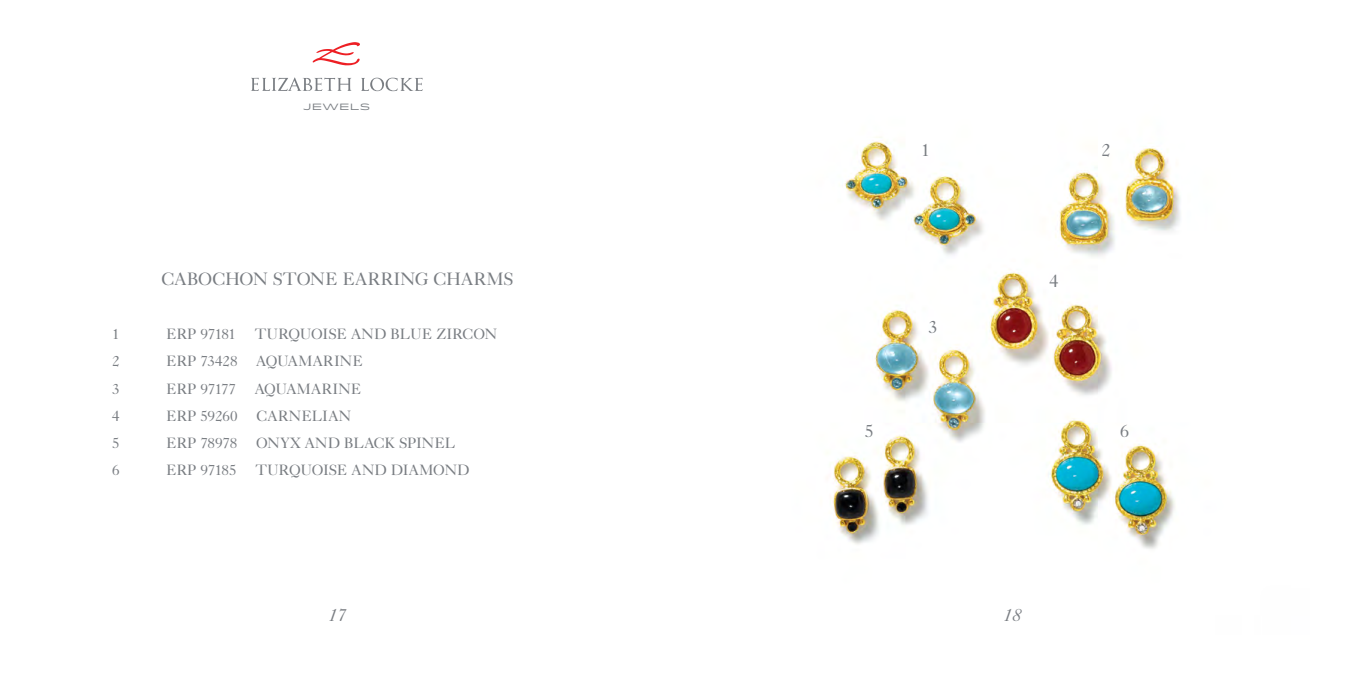
<style>
.page{position:relative;width:1350px;height:675px;background:#fff}
.page>*{position:absolute;margin:0;border:0;box-sizing:border-box;transform-origin:0 0}
.t1{font:18px "Caslon Five Forty";letter-spacing:-.005em;color:#797d82}
.t2{font:italic 18px "Caslon Five Forty";color:#797d82}
.t3{font:15px "Caslon Five Forty";color:#797d82}
.t4{font:15px "Caslon Five Forty";letter-spacing:-.035em;color:#797d82}
.t5{font:15px "Caslon Five Forty";letter-spacing:-.03em;color:#797d82}
.t6{font:15px "Caslon Five Forty";letter-spacing:-.02em;color:#797d82}
.t7{font:9.15px "Idlewild";letter-spacing:.035em;color:#797d82}
</style>
<div class="page">
<svg style="left:251px;top:77px;width:172px;height:14px"></svg>
<svg style="left:312px;top:42px;width:48px;height:23px"></svg>
<img style="left:831px;top:137px;width:349px;height:412px">
<p class="t7" style="left:303px;top:100px;width:69px">JEWELS</p>
<p class="t1" style="left:161px;top:267px;width:354px">CABOCHON STONE EARRING CHARMS</p>
<p class="t3" style="left:112px;top:325px;width:9px">1</p>
<p class="t4" style="left:166px;top:325px;width:72px">ERP 97181</p>
<p class="t3" style="left:255px;top:325px;width:244px">TURQUOISE AND BLUE ZIRCON</p>
<p class="t3" style="left:112px;top:352px;width:9px">2</p>
<p class="t3" style="left:166px;top:352px;width:73px">ERP 73428</p>
<p class="t3" style="left:256px;top:352px;width:109px">AQUAMARINE</p>
<p class="t3" style="left:112px;top:379px;width:9px">3</p>
<p class="t5" style="left:166px;top:379px;width:71px">ERP 97177</p>
<p class="t3" style="left:255px;top:379px;width:109px">AQUAMARINE</p>
<p class="t3" style="left:112px;top:407px;width:9px">4</p>
<p class="t3" style="left:166px;top:407px;width:73px">ERP 59260</p>
<p class="t3" style="left:256px;top:407px;width:96px">CARNELIAN</p>
<p class="t3" style="left:112px;top:434px;width:9px">5</p>
<p class="t3" style="left:166px;top:434px;width:73px">ERP 78978</p>
<p class="t3" style="left:256px;top:434px;width:201px">ONYX AND BLACK SPINEL</p>
<p class="t3" style="left:112px;top:461px;width:9px">6</p>
<p class="t6" style="left:166px;top:461px;width:72px">ERP 97185</p>
<p class="t3" style="left:255px;top:461px;width:216px">TURQUOISE AND DIAMOND</p>
<p class="t1" style="left:921px;top:138px;width:10px">1</p>
<p class="t1" style="left:1101px;top:138px;width:10px">2</p>
<p class="t1" style="left:929px;top:316px;width:10px">3</p>
<p class="t1" style="left:1050px;top:270px;width:10px">4</p>
<p class="t1" style="left:865px;top:420px;width:10px">5</p>
<p class="t1" style="left:1120px;top:420px;width:10px">6</p>
<p class="t2" style="left:328px;top:604px;width:19px">17</p>
<p class="t2" style="left:1003px;top:604px;width:19px">18</p>
</div>
